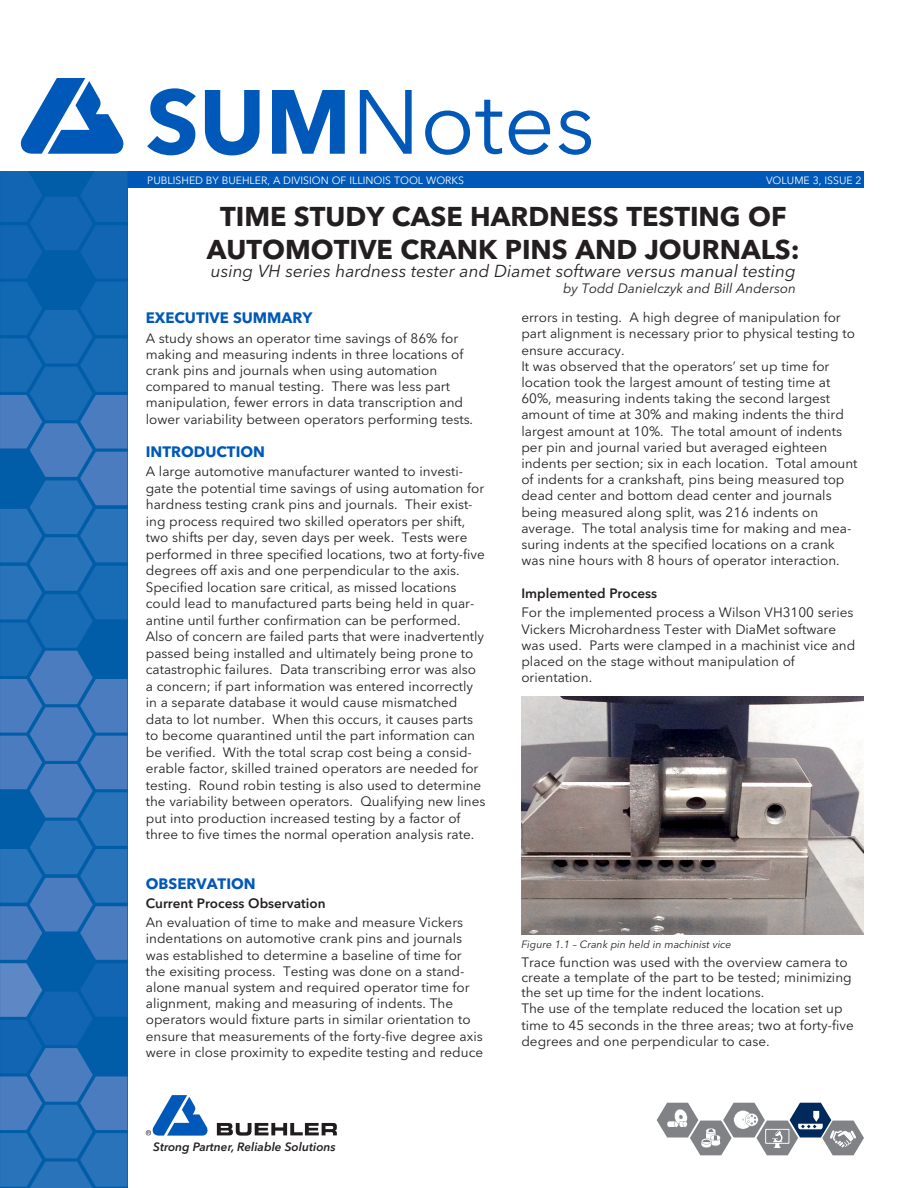
<style>
.page{position:relative;width:918px;height:1188px;background:#fff}
.page>*{position:absolute;margin:0;border:0;box-sizing:border-box;transform-origin:0 0}
.t1{font:90px "Avenir Next LT Pro";color:#0058b8}
.t2{font:700 27px/32.4px "Avenir Next LT Pro";color:#231f20;text-align:center}
.t3{font:italic 17.25px "Avenir Next LT Pro";color:#231f20}
.t4{font:700 15px "Avenir Next LT Pro";color:#0058b8}
.t5{font:13.5px/16.2px "Avenir Next LT Pro";color:#231f20}
.t6{font:600 13.5px "Avenir Next LT Pro";color:#231f20}
.t7{font:italic 13.5px "Avenir Next LT Pro";color:#231f20}
.t8{font:italic 600 12px "Avenir Next LT Pro";color:#231f20}
.t9{font:10.5px "Avenir Next LT Pro";color:#fff}
.t10{font:italic 10.5px "Avenir Next LT Pro";color:#231f20}
.s1{font-weight:700}
</style>
<div class="page">
<svg style="left:657px;top:1103px;width:207px;height:52px"></svg>
<div style="left:123px;top:171px;width:741px;height:17px;background:#0058b8"></div>
<svg style="left:0;top:171px;width:127px;height:1017px;background:#246eb5"></svg>
<svg style="left:217px;top:1123px;width:120px;height:13px"></svg>
<svg style="left:146px;top:1095px;width:62px;height:41px"></svg>
<svg style="left:20px;top:78px;width:104px;height:76px"></svg>
<img style="left:521px;top:696px;width:343px;height:238px">
<p class="t1" style="left:146px;top:69px;width:451px"><span class="s1">SUM</span>Notes</p>
<p class="t9" style="left:147px;top:174px;width:318px">PUBLISHED BY BUEHLER, A DIVISION OF ILLINOIS TOOL WORKS</p>
<p class="t9" style="left:766px;top:174px;width:97px">VOLUME 3, ISSUE 2</p>
<p class="t2" style="left:207px;top:200px;width:595px">TIME STUDY CASE HARDNESS TESTING OF<br>AUTOMOTIVE CRANK PINS AND JOURNALS:</p>
<p class="t3" style="left:211px;top:260px;width:587px">using VH series hardness tester and Diamet software versus manual testing</p>
<p class="t7" style="left:563px;top:280px;width:234px">by Todd Danielczyk and Bill Anderson</p>
<p class="t4" style="left:146px;top:309px;width:168px">EXECUTIVE SUMMARY</p>
<p class="t5" style="left:146px;top:330px;width:319px">A study shows an operator time savings of 86% for making and measuring indents in three locations of crank pins and journals when using automation</p>
<p class="t5" style="left:146px;top:378px;width:329px">compared to manual testing. There was less part manipulation, fewer errors in data transcription and lower variability between operators performing tests.</p>
<p class="t4" style="left:146px;top:442px;width:121px">INTRODUCTION</p>
<p class="t5" style="left:146px;top:463px;width:341px">A large automotive manufacturer wanted to investi&shy;gate the potential time savings of using automation for hardness testing crank pins and journals. Their exist&shy;ing process required two skilled operators per shift, two shifts per day, seven days per week. Tests were performed in three specified locations, two at forty-five degrees off axis and one perpendicular to the axis.<br>Specified location sare critical, as missed locations could lead to manufactured parts being held in quar&shy;antine until further confirmation can be performed.<br>Also of concern are failed parts that were inadvertently passed being installed and ultimately being prone to catastrophic failures. Data transcribing error was also a concern; if part information was entered incorrectly in a separate database it would cause mismatched data to lot number. When this occurs, it causes parts to become quarantined until the part information can be verified. With the total scrap cost being a consid&shy;erable factor, skilled trained operators are needed for testing. Round robin testing is also used to determine the variability between operators. Qualifying new lines put into production increased testing by a factor of three to five times the normal operation analysis rate.</p>
<p class="t4" style="left:146px;top:874px;width:111px">OBSERVATION</p>
<p class="t6" style="left:146px;top:895px;width:181px">Current Process Observation</p>
<p class="t5" style="left:146px;top:914px;width:319px;text-align:justify">An evaluation of time to make and measure Vickers indentations on automotive crank pins and journals was established to determine a baseline of time for</p>
<p class="t5" style="left:146px;top:963px;width:339px">the exisiting process. Testing was done on a stand&shy;alone manual system and required operator time for alignment, making and measuring of indents. The operators would fixture parts in similar orientation to ensure that measurements of the forty-five degree axis were in close proximity to expedite testing and reduce</p>
<p class="t8" style="left:153px;top:1140px;width:184px">Strong Partner, Reliable Solutions</p>
<p class="t5" style="left:521px;top:309px;width:335px">errors in testing. A high degree of manipulation for part alignment is necessary prior to physical testing to ensure accuracy.</p>
<p class="t5" style="left:521px;top:358px;width:338px">It was observed that the operators’ set up time for location took the largest amount of testing time at 60%, measuring indents taking the second largest amount of time at 30% and making indents the third largest amount at 10%. The total amount of indents per pin and journal varied but averaged eighteen indents per section; six in each location. Total amount of indents for a crankshaft, pins being measured top dead center and bottom dead center and journals being measured along split, was 216 indents on</p>
<p class="t5" style="left:521px;top:520px;width:332px">average. The total analysis time for making and mea&shy;suring indents at the specified locations on a crank was nine hours with 8 hours of operator interaction.</p>
<p class="t6" style="left:521px;top:585px;width:137px">Implemented Process</p>
<p class="t5" style="left:521px;top:605px;width:335px">For the implemented process a Wilson VH3100 series Vickers Microhardness Tester with DiaMet software was used. Parts were clamped in a machinist vice and placed on the stage without manipulation of</p>
<p class="t5" style="left:521px;top:669px;width:72px">orientation.</p>
<p class="t10" style="left:521px;top:939px;width:212px">Figure 1.1 – Crank pin held in machinist vice</p>
<p class="t5" style="left:521px;top:955px;width:332px;line-height:15px">Trace function was used with the overview camera to create a template of the part to be tested; minimizing the set up time for the indent locations.</p>
<p class="t5" style="left:521px;top:1001px;width:334px">The use of the template reduced the location set up time to 45 seconds in the three areas; two at forty-five degrees and one perpendicular to case.</p>
</div>
